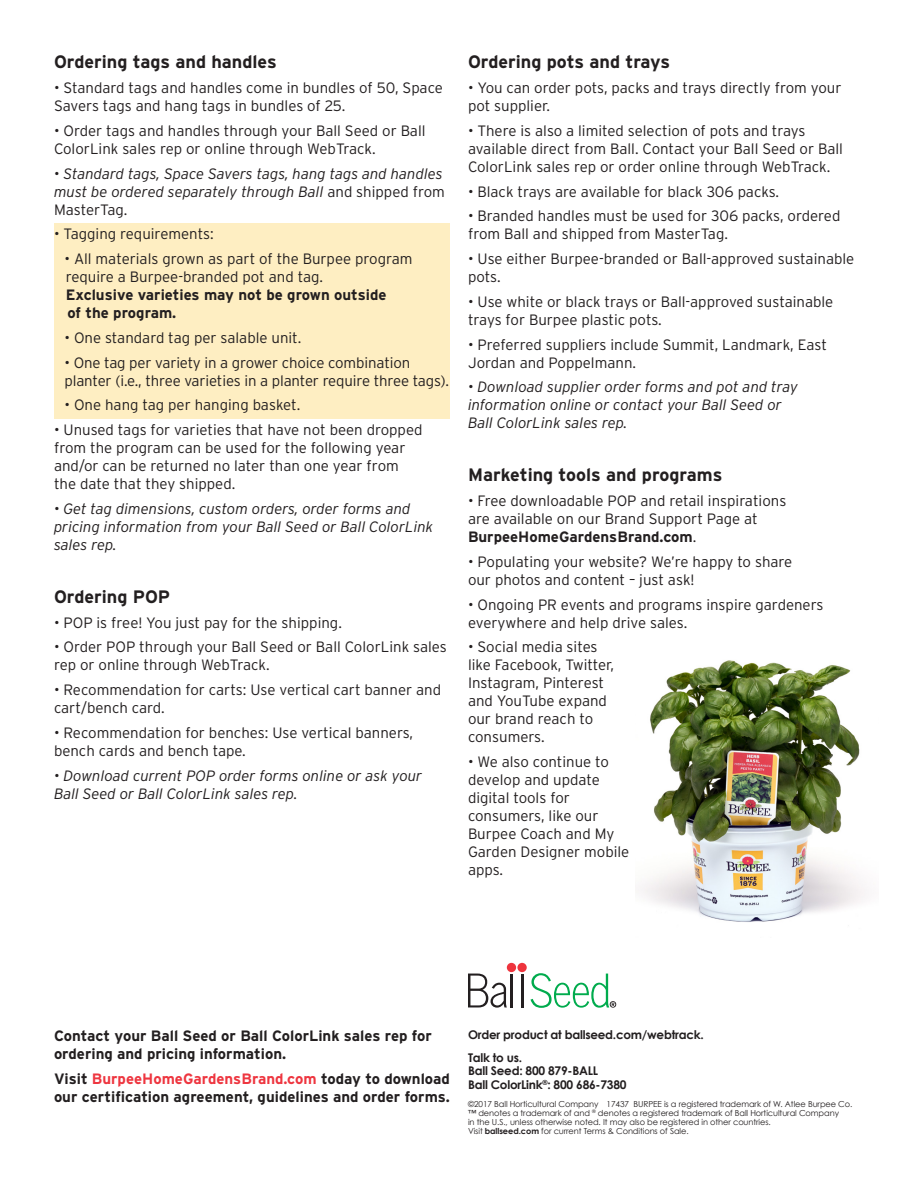
<style>
.page{position:relative;width:918px;height:1188px;background:#fff}
.page>*{position:absolute;margin:0;border:0;box-sizing:border-box;transform-origin:0 0}
.t1{font:700 18px "Interstate";color:#231f20}
.t2{font:300 15px/18px "Interstate";color:#231f20}
.t3{font:italic 300 15px/18px "Interstate";color:#231f20}
.t4{font:700 15px/18px "Interstate";color:#231f20}
.t5{font:700 12px/13.5px "Century Gothic";letter-spacing:-.02em;color:#231f20}
.t6{font:8.25px/9px "Century Gothic";letter-spacing:-.01em;color:#231f20}
.s1{font-style:normal}
.s2{font-weight:700}
.s3{color:#ee3640}
</style>
<div class="page">
<div style="left:54px;top:224px;width:396px;height:195px;background:#feeec2"></div>
<img style="left:641px;top:660px;width:224px;height:262px">
<div style="left:507px;top:963px;width:9px;height:9px;background:#ee343d;border-radius:50%"></div>
<div style="left:517px;top:963px;width:10px;height:9px;background:#ee343d;border-radius:50%"></div>
<svg style="left:468px;top:974px;width:39px;height:34px"></svg>
<hr style="left:510px;top:974px;width:3px;height:33px;background:#231f20">
<hr style="left:521px;top:974px;width:2px;height:33px;background:#231f20">
<svg style="left:530px;top:973px;width:86px;height:35px"></svg>
<p class="t1" style="left:54px;top:51px;width:224px">Ordering tags and handles</p>
<p class="t2" style="left:54px;top:79px;width:391px">• Standard tags and handles come in bundles of 50, Space<br>Savers tags and hang tags in bundles of 25.</p>
<p class="t2" style="left:54px;top:121px;width:373px">• Order tags and handles through your Ball Seed or Ball<br>ColorLink sales rep or online through WebTrack.</p>
<p class="t3" style="left:54px;top:164px;width:393px"><span class="s1">•</span> Standard tags, Space Savers tags, hang tags and handles must be ordered separately through Ball <span class="s1">and shipped from<br>MasterTag.</span></p>
<p class="t2" style="left:54px;top:225px;width:161px">• Tagging requirements:</p>
<p class="t2" style="left:64px;top:250px;width:350px">• All materials grown as part of the Burpee program require a Burpee-branded pot and tag.<br><span class="s2">Exclusive varieties may not be grown outside<br>of the program.</span></p>
<p class="t2" style="left:64px;top:328px;width:238px">• One standard tag per salable unit.</p>
<p class="t2" style="left:64px;top:353px;width:386px">• One tag per variety in a grower choice combination planter (i.e., three varieties in a planter require three tags).</p>
<p class="t2" style="left:64px;top:396px;width:237px">• One hang tag per hanging basket.</p>
<p class="t2" style="left:54px;top:421px;width:370px">• Unused tags for varieties that have not been dropped from the program can be used for the following year and/or can be returned no later than one year from the date that they shipped.</p>
<p class="t3" style="left:54px;top:499px;width:381px">• Get tag dimensions, custom orders, order forms and pricing information from your Ball Seed or Ball ColorLink sales rep.</p>
<p class="t1" style="left:54px;top:586px;width:118px">Ordering POP</p>
<p class="t2" style="left:54px;top:613px;width:289px">• POP is free! You just pay for the shipping.</p>
<p class="t2" style="left:54px;top:638px;width:394px">• Order POP through your Ball Seed or Ball ColorLink sales rep or online through WebTrack.</p>
<p class="t2" style="left:54px;top:681px;width:389px">• Recommendation for carts: Use vertical cart banner and cart/bench card.</p>
<p class="t2" style="left:54px;top:724px;width:361px">• Recommendation for benches: Use vertical banners, bench cards and bench tape.</p>
<p class="t3" style="left:54px;top:766px;width:370px">• Download current POP order forms online or ask your<br>Ball Seed or Ball ColorLink sales rep.</p>
<p class="t1" style="left:468px;top:51px;width:204px">Ordering pots and trays</p>
<p class="t2" style="left:468px;top:79px;width:375px">• You can order pots, packs and trays directly from your pot supplier.</p>
<p class="t2" style="left:468px;top:121px;width:376px">• There is also a limited selection of pots and trays available direct from Ball. Contact your Ball Seed or Ball<br>ColorLink sales rep or order online through WebTrack.</p>
<p class="t2" style="left:468px;top:182px;width:313px">• Black trays are available for black 306 packs.</p>
<p class="t2" style="left:468px;top:207px;width:374px">• Branded handles must be used for 306 packs, ordered from Ball and shipped from MasterTag.</p>
<p class="t2" style="left:468px;top:250px;width:388px">• Use either Burpee-branded or Ball-approved sustainable pots.</p>
<p class="t2" style="left:468px;top:292px;width:367px">• Use white or black trays or Ball-approved sustainable trays for Burpee plastic pots.</p>
<p class="t2" style="left:468px;top:335px;width:360px">• Preferred suppliers include Summit, Landmark, East<br>Jordan and Poppelmann.</p>
<p class="t3" style="left:468px;top:378px;width:332px">• Download supplier order forms and pot and tray information online or contact your Ball Seed or<br>Ball ColorLink sales rep.</p>
<p class="t1" style="left:468px;top:464px;width:256px">Marketing tools and programs</p>
<p class="t2" style="left:468px;top:492px;width:320px">• Free downloadable POP and retail inspirations are available on our Brand Support Page at<br><span class="s2">BurpeeHomeGardensBrand.com</span>.</p>
<p class="t2" style="left:468px;top:553px;width:326px">• Populating your website? We’re happy to share our photos and content – just ask!</p>
<p class="t2" style="left:468px;top:595px;width:357px">• Ongoing PR events and programs inspire gardeners everywhere and help drive sales.</p>
<p class="t2" style="left:468px;top:638px;width:148px">• Social media sites like Facebook, Twitter,<br>Instagram, Pinterest and YouTube expand our brand reach to consumers.</p>
<p class="t2" style="left:468px;top:753px;width:163px">• We also continue to develop and update digital tools for consumers, like our<br>Burpee Coach and My<br>Garden Designer mobile apps.</p>
<p class="t4" style="left:54px;top:1027px;width:379px">Contact your Ball Seed or Ball ColorLink sales rep for ordering and pricing information.</p>
<p class="t4" style="left:54px;top:1070px;width:397px">Visit <span class="s3">BurpeeHomeGardensBrand.com</span> today to download our certification agreement, guidelines and order forms.</p>
<p class="t5" style="left:468px;top:1028px;width:237px">Order product at ballseed.com/webtrack.</p>
<p class="t5" style="left:468px;top:1050px;width:160px">Talk to us.<br>Ball Seed: 800 879-BALL<br>Ball ColorLink<sup>®</sup>: 800 686-7380</p>
<p class="t6" style="left:468px;top:1099px;width:386px">©2017 Ball Horticultural Company 17437 BURPEE is a registered trademark of W. Atlee Burpee Co. ™ denotes a trademark of and <sup>®</sup> denotes a registered trademark of Ball Horticultural Company<br>in the U.S., unless otherwise noted. It may also be registered in other countries.<br>Visit <span class="s2">ballseed.com</span> for current Terms &amp; Conditions of Sale.</p>
</div>
